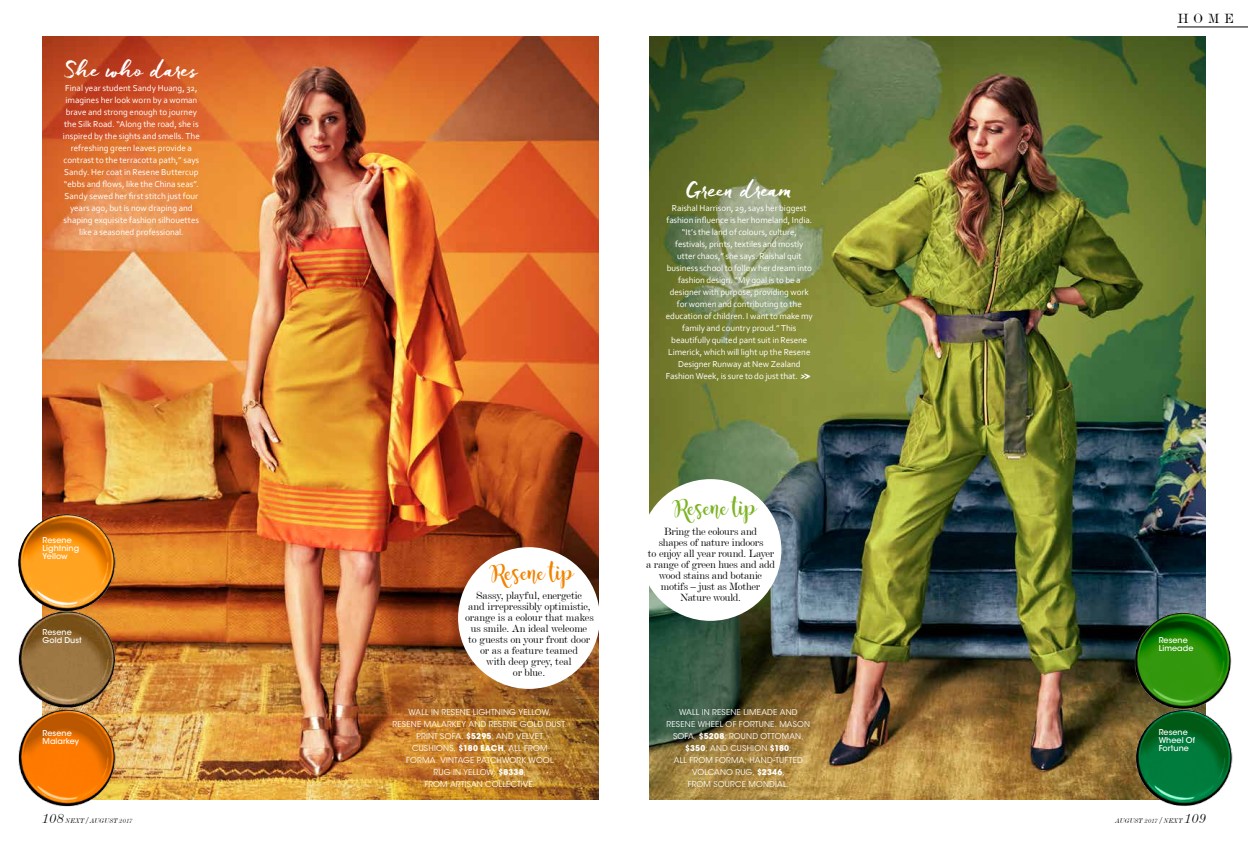
<style>
.page{position:relative;width:1248px;height:842px;background:#fff}
.page>*{position:absolute;margin:0;border:0;box-sizing:border-box;transform-origin:0 0}
.t1{font:22px "Freeland";color:#fff}
.t2{font:20px "Freeland";color:#fff}
.t3{font:17px "Magnolia Sky";letter-spacing:-.005em;color:#7eb426}
.t4{font:17px "Magnolia Sky";letter-spacing:-.005em;color:#f18300}
.t5{font:14px "De Vinne BT";color:#000}
.t6{font:11px/11px "De Vinne BT";letter-spacing:-.01em;color:#000;text-align:center}
.t7{font:9px/12px "Corbel";letter-spacing:-.005em;color:#fff;text-align:center}
.t8{font:8px/12px "ITC Avant Garde Std";letter-spacing:.02em;color:#fff;text-align:center}
.t9{font:500 8px/8px "ITC Avant Garde Std";letter-spacing:.005em;color:#fff}
.t10{font:italic 7px "De Vinne BT";letter-spacing:-.005em;color:#000}
.s1{font-weight:700}
.s2{font-size:15px}
.s3{font-size:9px}
</style>
<div class="page">
<img style="left:649px;top:37px;width:556px;height:762px">
<img style="left:42px;top:37px;width:556px;height:762px">
<img style="left:18px;top:514px;width:99px;height:92px">
<img style="left:18px;top:606px;width:101px;height:108px">
<img style="left:18px;top:706px;width:99px;height:101px">
<img style="left:1129px;top:608px;width:103px;height:102px">
<img style="left:1132px;top:708px;width:101px;height:98px">
<hr style="left:1176px;top:27px;width:71px;height:1px;background:#000">
<div style="left:639px;top:479px;width:142px;height:142px;background:#fff;border-radius:50%"></div>
<div style="left:458px;top:547px;width:142px;height:142px;background:#fff;border-radius:50%"></div>
<h1 class="t1" style="left:65px;top:56px;width:134px">She who dares</h1>
<p class="t7" style="left:63px;top:82px;width:138px">Final year student Sandy Huang, 32, imagines her look worn by a woman brave and strong enough to journey the Silk Road. “Along the road, she is inspired by the sights and smells. The refreshing green leaves provide a contrast to the terracotta path,” says Sandy. Her coat in Resene Buttercup “ebbs and flows, like the China seas”.<br>Sandy sewed her first stitch just four years ago, but is now draping and shaping exquisite fashion silhouettes like a seasoned professional.</p>
<p class="t9" style="left:43px;top:536px;width:38px">Resene<br>Lightning<br>Yellow</p>
<p class="t9" style="left:43px;top:628px;width:41px">Resene<br>Gold Dust</p>
<p class="t9" style="left:43px;top:729px;width:38px">Resene<br>Malarkey</p>
<h3 class="t4" style="left:493px;top:564px;width:84px">Resene tip</h3>
<p class="t6" style="left:465px;top:589px;width:130px">Sassy, playful, energetic<br>and irrepressibly optimistic, orange is a colour that makes us smile. An ideal welcome<br>to guests on your front door or as a feature teamed<br>with deep grey, teal<br>or blue.</p>
<p class="t8" style="left:392px;top:707px;width:176px">WALL IN RESENE LIGHTNING YELLOW,<br>RESENE MALARKEY AND RESENE GOLD DUST.<br>PRINT SOFA, <span class="s1">$5295</span>; AND VELVET<br>CUSHIONS, <span class="s1">$180 EACH</span>, ALL FROM<br>FORMA. VINTAGE PATCHWORK WOOL<br>RUG IN YELLOW, <span class="s1">$8338</span>,<br>FROM ARTISAN COLLECTIVE.</p>
<h1 class="t1" style="left:686px;top:176px;width:108px">Green dream</h1>
<p class="t7" style="left:672px;top:202px;width:136px">Raishal Harrison, 29, says her biggest</p>
<p class="t7" style="left:666px;top:214px;width:147px">fashion influence is her homeland, India.</p>
<p class="t7" style="left:681px;top:226px;width:116px">“It’s the land of colours, culture,</p>
<p class="t7" style="left:675px;top:238px;width:130px">festivals, prints, textiles and mostly</p>
<p class="t7" style="left:677px;top:250px;width:126px">utter chaos,” she says. Raishal quit</p>
<p class="t7" style="left:666px;top:262px;width:146px">business school to follow her dream into</p>
<p class="t7" style="left:678px;top:274px;width:124px">fashion design. “My goal is to be a</p>
<p class="t7" style="left:669px;top:286px;width:141px">designer with purpose, providing work</p>
<p class="t7" style="left:676px;top:298px;width:126px">for women and contributing to the</p>
<p class="t7" style="left:665px;top:310px;width:148px">education of children. I want to make my</p>
<p class="t7" style="left:682px;top:322px;width:116px">family and country proud.” This</p>
<p class="t7" style="left:671px;top:334px;width:137px">beautifully quilted pant suit in Resene</p>
<p class="t7" style="left:668px;top:346px;width:144px">Limerick, which will light up the Resene</p>
<p class="t7" style="left:678px;top:358px;width:124px">Designer Runway at New Zealand</p>
<p class="t7" style="left:666px;top:370px;width:133px">Fashion Week, is sure to do just that.</p>
<h2 class="t2" style="left:799px;top:363px;width:15px">»</h2>
<h3 class="t3" style="left:676px;top:499px;width:84px">Resene tip</h3>
<p class="t6" style="left:646px;top:526px;width:130px">Bring the colours and<br>shapes of nature indoors<br>to enjoy all year round. Layer a range of green hues and add wood stains and botanic motifs – just as Mother<br>Nature would.</p>
<p class="t8" style="left:666px;top:707px;width:145px">WALL IN RESENE LIMEADE AND<br>RESENE WHEEL OF FORTUNE. MASON<br>SOFA, <span class="s1">$5208</span>; ROUND OTTOMAN, <span class="s1">$350</span>; AND CUSHION <span class="s1">$180</span>;<br>ALL FROM FORMA; HAND-TUFTED<br>VOLCANO RUG, <span class="s1">$2346</span>,<br>FROM SOURCE MONDIAL.</p>
<h3 class="t5" style="left:1177px;top:10px;width:58px">HOME</h3>
<p class="t9" style="left:1158px;top:636px;width:36px">Resene<br>Limeade</p>
<p class="t9" style="left:1158px;top:728px;width:38px">Resene<br>Wheel Of<br>Fortune</p>
<p class="t10" style="left:42px;top:817px;width:92px"><span class="s2">108</span> NEXT <span class="s3">/</span> AUGUST 2017</p>
<p class="t10" style="left:1115px;top:817px;width:92px">AUGUST 2017 <span class="s3">/</span> NEXT <span class="s2">109</span></p>
</div>
